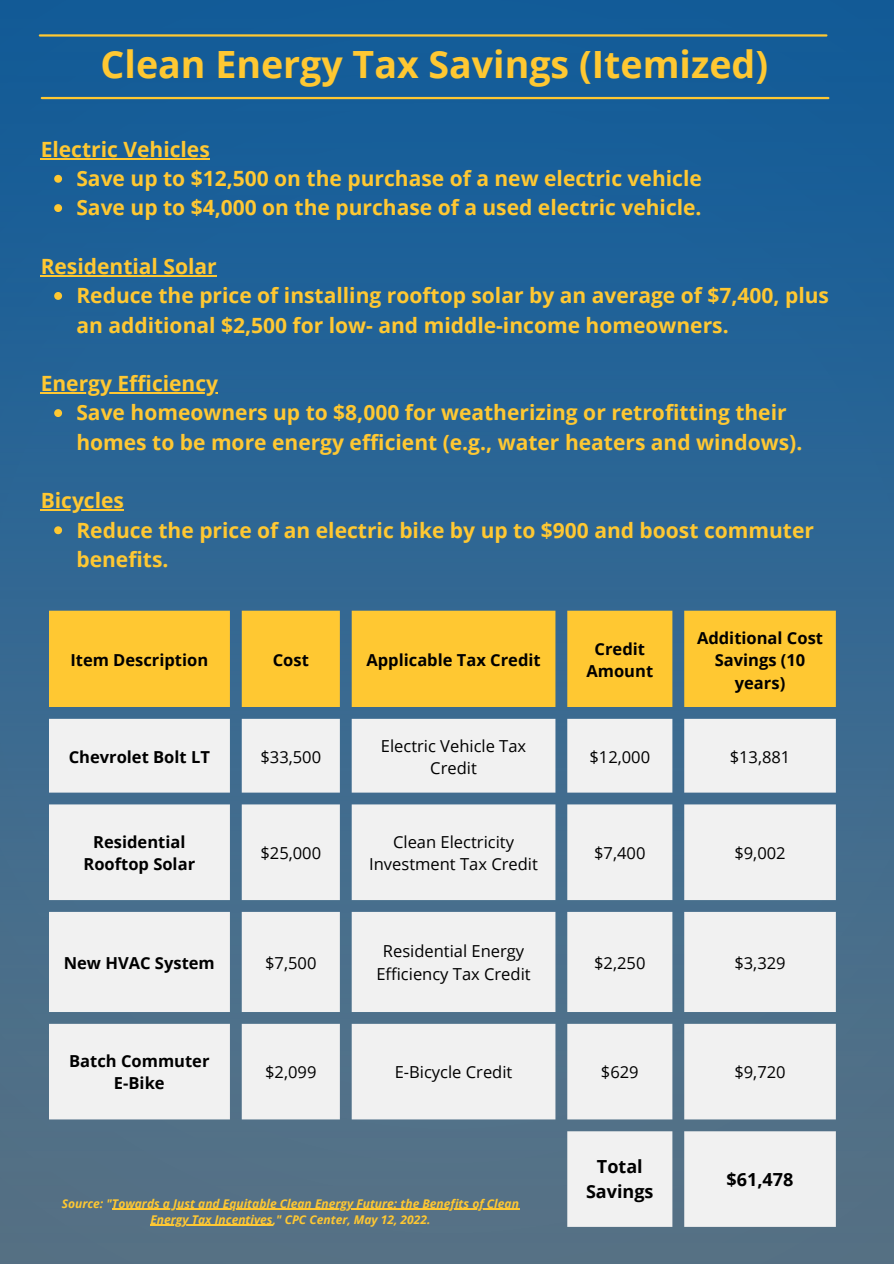
<style>
.page{position:relative;width:894px;height:1264px;background:#fff}
.page>*{position:absolute;margin:0;border:0;box-sizing:border-box;transform-origin:0 0}
.t1{font:700 37.5px "Open Sans";color:#ffc832}
.t2{font:700 21px/29.2px "Open Sans";color:#ffc832}
.t3{font:700 18px/24.8px "Open Sans";color:#000;text-align:center}
.t4{font:16.5px/22.5px "Open Sans";color:#000;text-align:center}
.t5{font:700 16.5px/22.5px "Open Sans";color:#000;text-align:center}
.t6{font:italic 700 12px/16px "Open Sans";color:#ffc832;text-align:center}
</style>
<div class="page">
<div style="left:0;top:0;width:893px;height:1263px;background:linear-gradient(to bottom,#105c9c,#5a7385)"></div>
<hr style="left:42px;top:97px;width:786px;height:2px;background:#ffc832">
<hr style="left:40px;top:34px;width:786px;height:3px;background:#ffc832">
<div style="left:49px;top:611px;width:786px;height:96px;background:#ffc832"></div>
<svg style="left:49px;top:718px;width:786px;height:508px;fill:#f1f1f1"></svg>
<svg style="left:54px;top:175px;width:8px;height:8px"></svg>
<svg style="left:54px;top:204px;width:8px;height:8px"></svg>
<svg style="left:54px;top:292px;width:8px;height:8px"></svg>
<svg style="left:54px;top:409px;width:8px;height:8px"></svg>
<svg style="left:54px;top:526px;width:8px;height:8px"></svg>
<hr style="left:41px;top:158px;width:169px;height:1px;background:#ffc832">
<hr style="left:41px;top:275px;width:176px;height:1px;background:#ffc832">
<hr style="left:41px;top:392px;width:177px;height:1px;background:#ffc832">
<hr style="left:41px;top:509px;width:83px;height:1px;background:#ffc832">
<hr style="left:112px;top:1208px;width:407px;height:1px;background:#ffc832">
<hr style="left:150px;top:1224px;width:123px;height:1px;background:#ffc832">
<p class="t1" style="left:101px;top:38px;width:668px">Clean Energy Tax Savings (Itemized)</p>
<p class="t2" style="left:41px;top:134px;width:171px">Electric Vehicles</p>
<p class="t2" style="left:76px;top:163px;width:626px">Save up to $12,500 on the purchase of a new electric vehicle</p>
<p class="t2" style="left:76px;top:193px;width:626px">Save up to $4,000 on the purchase of a used electric vehicle.</p>
<p class="t2" style="left:41px;top:251px;width:177px">Residential Solar</p>
<p class="t2" style="left:76px;top:280px;width:754px">Reduce the price of installing rooftop solar by an average of $7,400, plus an additional $2,500 for low- and middle-income homeowners.</p>
<p class="t2" style="left:41px;top:368px;width:179px">Energy Efficiency</p>
<p class="t2" style="left:76px;top:397px;width:727px">Save homeowners up to $8,000 for weatherizing or retrofitting their homes to be more energy efficient (e.g., water heaters and windows).</p>
<p class="t2" style="left:41px;top:485px;width:85px">Bicycles</p>
<p class="t2" style="left:76px;top:515px;width:738px">Reduce the price of an electric bike by up to $900 and boost commuter benefits.</p>
<p class="t5" style="left:70px;top:648px;width:139px">Item Description</p>
<p class="t5" style="left:273px;top:648px;width:38px">Cost</p>
<p class="t5" style="left:366px;top:648px;width:176px">Applicable Tax Credit</p>
<p class="t5" style="left:586px;top:637px;width:68px">Credit<br>Amount</p>
<p class="t5" style="left:696px;top:626px;width:127px">Additional Cost<br>Savings (10 years)</p>
<p class="t5" style="left:69px;top:745px;width:143px">Chevrolet Bolt LT</p>
<p class="t4" style="left:260px;top:745px;width:62px">$33,500</p>
<p class="t4" style="left:381px;top:734px;width:147px">Electric Vehicle Tax<br>Credit</p>
<p class="t4" style="left:589px;top:745px;width:62px">$12,000</p>
<p class="t4" style="left:729px;top:745px;width:62px">$13,881</p>
<p class="t5" style="left:83px;top:829px;width:113px">Residential<br>Rooftop Solar</p>
<p class="t4" style="left:260px;top:841px;width:62px">$25,000</p>
<p class="t4" style="left:369px;top:829px;width:170px">Clean Electricity<br>Investment Tax Credit</p>
<p class="t4" style="left:594px;top:841px;width:53px">$7,400</p>
<p class="t4" style="left:734px;top:841px;width:53px">$9,002</p>
<p class="t5" style="left:64px;top:950px;width:152px">New HVAC System</p>
<p class="t4" style="left:265px;top:950px;width:53px">$7,500</p>
<p class="t4" style="left:376px;top:939px;width:156px">Residential Energy<br>Efficiency Tax Credit</p>
<p class="t4" style="left:594px;top:950px;width:53px">$2,250</p>
<p class="t4" style="left:734px;top:950px;width:53px">$3,329</p>
<p class="t5" style="left:69px;top:1049px;width:142px">Batch Commuter<br>E-Bike</p>
<p class="t4" style="left:265px;top:1060px;width:53px">$2,099</p>
<p class="t4" style="left:394px;top:1060px;width:119px">E-Bicycle Credit</p>
<p class="t4" style="left:600px;top:1060px;width:39px">$629</p>
<p class="t4" style="left:734px;top:1060px;width:53px">$9,720</p>
<p class="t6" style="left:62px;top:1195px;width:458px">Source: "Towards a Just and Equitable Clean Energy Future: the Benefits of Clean<br>Energy Tax Incentives," CPC Center, May 12, 2022.</p>
<p class="t3" style="left:586px;top:1153px;width:69px">Total<br>Savings</p>
<p class="t3" style="left:726px;top:1166px;width:68px">$61,478</p>
</div>
